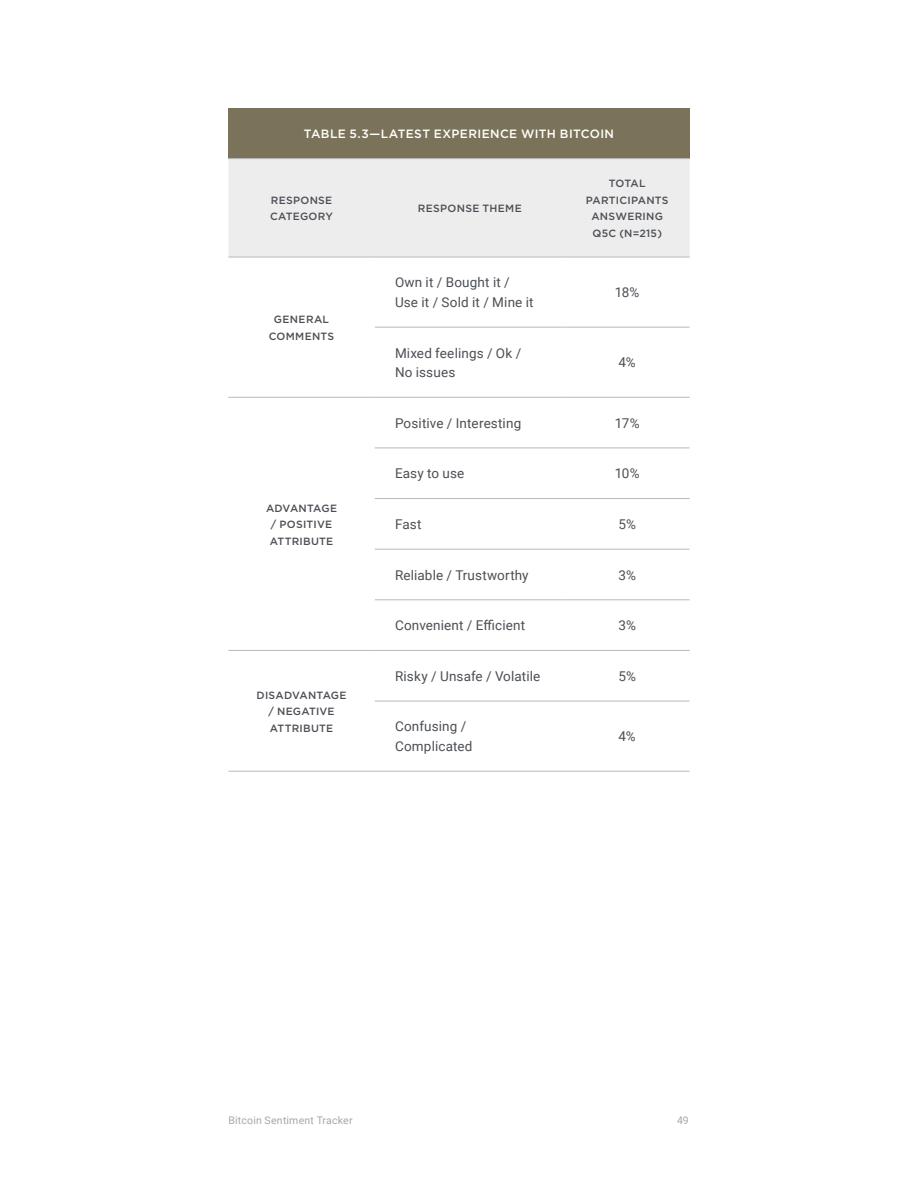
<style>
.page{position:relative;width:918px;height:1188px;background:#fff}
.page>*{position:absolute;margin:0;border:0;box-sizing:border-box;transform-origin:0 0}
.P___Body{font:13.5px/19.5px "Roboto";letter-spacing:.01em;color:#4b4f54}
.Table_Heading{font:500 12px "Gotham";letter-spacing:.03em;color:#fff}
.Table_Subheading{font:500 10.5px/16.5px "Gotham";letter-spacing:.025em;color:#4b4f54;text-align:center}
.t1{font:10.5px "Roboto";letter-spacing:.02em;color:#a5a7aa}
</style>
<div class="page">
<div style="left:228px;top:108px;width:462px;height:51px;background:#7b7359"></div>
<div style="left:228px;top:159px;width:462px;height:98px;background:#ededee"></div>
<hr style="left:375px;top:327px;width:190px;height:1px;background:#b7b9bb">
<hr style="left:565px;top:327px;width:125px;height:1px;background:#b7b9bb">
<hr style="left:228px;top:397px;width:147px;height:1px;background:#b7b9bb">
<hr style="left:375px;top:397px;width:190px;height:1px;background:#b7b9bb">
<hr style="left:565px;top:397px;width:125px;height:1px;background:#b7b9bb">
<hr style="left:375px;top:448px;width:190px;height:1px;background:#b7b9bb">
<hr style="left:565px;top:448px;width:125px;height:1px;background:#b7b9bb">
<hr style="left:375px;top:498px;width:190px;height:1px;background:#b7b9bb">
<hr style="left:565px;top:498px;width:125px;height:1px;background:#b7b9bb">
<hr style="left:375px;top:549px;width:190px;height:1px;background:#b7b9bb">
<hr style="left:565px;top:549px;width:125px;height:1px;background:#b7b9bb">
<hr style="left:375px;top:599px;width:190px;height:1px;background:#b7b9bb">
<hr style="left:565px;top:599px;width:125px;height:1px;background:#b7b9bb">
<hr style="left:228px;top:650px;width:147px;height:1px;background:#b7b9bb">
<hr style="left:375px;top:650px;width:190px;height:1px;background:#b7b9bb">
<hr style="left:565px;top:650px;width:125px;height:1px;background:#b7b9bb">
<hr style="left:375px;top:701px;width:190px;height:1px;background:#b7b9bb">
<hr style="left:565px;top:701px;width:125px;height:1px;background:#b7b9bb">
<hr style="left:228px;top:771px;width:147px;height:1px;background:#b7b9bb">
<hr style="left:375px;top:771px;width:190px;height:1px;background:#b7b9bb">
<hr style="left:565px;top:771px;width:125px;height:1px;background:#b7b9bb">
<hr style="left:228px;top:158px;width:147px;height:1px;background:#b7b9bb">
<hr style="left:375px;top:158px;width:190px;height:1px;background:#b7b9bb">
<hr style="left:565px;top:158px;width:125px;height:1px;background:#b7b9bb">
<hr style="left:228px;top:257px;width:147px;height:1px;background:#b7b9bb">
<hr style="left:375px;top:257px;width:190px;height:1px;background:#b7b9bb">
<hr style="left:565px;top:257px;width:125px;height:1px;background:#b7b9bb">
<p class="Table_Heading" style="left:304px;top:126px;width:312px">TABLE 5.3—LATEST EXPERIENCE WITH BITCOIN</p>
<p class="Table_Subheading" style="left:270px;top:192px;width:64px;text-align:left">RESPONSE<br>CATEGORY</p>
<p class="Table_Subheading" style="left:418px;top:200px;width:105px">RESPONSE THEME</p>
<p class="Table_Subheading" style="left:586px;top:175px;width:84px">TOTAL<br>PARTICIPANTS<br>ANSWERING<br>Q5C (N=215)</p>
<p class="Table_Subheading" style="left:269px;top:311px;width:67px">GENERAL<br>COMMENTS</p>
<p class="Table_Subheading" style="left:266px;top:499px;width:73px">ADVANTAGE / POSITIVE<br>ATTRIBUTE</p>
<p class="Table_Subheading" style="left:257px;top:686px;width:92px">DISADVANTAGE / NEGATIVE<br>ATTRIBUTE</p>
<p class="P___Body" style="left:395px;top:272px;width:140px">Own it / Bought it /<br>Use it / Sold it / Mine it</p>
<p class="P___Body" style="left:615px;top:282px;width:26px">18%</p>
<p class="P___Body" style="left:395px;top:342px;width:128px">Mixed feelings / Ok /<br>No issues</p>
<p class="P___Body" style="left:619px;top:352px;width:19px">4%</p>
<p class="P___Body" style="left:395px;top:413px;width:128px">Positive / Interesting</p>
<p class="P___Body" style="left:615px;top:413px;width:26px">17%</p>
<p class="P___Body" style="left:395px;top:463px;width:71px">Easy to use</p>
<p class="P___Body" style="left:615px;top:463px;width:26px">10%</p>
<p class="P___Body" style="left:395px;top:514px;width:28px">Fast</p>
<p class="P___Body" style="left:618px;top:514px;width:19px">5%</p>
<p class="P___Body" style="left:395px;top:565px;width:135px">Reliable / Trustworthy</p>
<p class="P___Body" style="left:618px;top:565px;width:19px">3%</p>
<p class="P___Body" style="left:395px;top:615px;width:132px">Convenient / Efficient</p>
<p class="P___Body" style="left:618px;top:615px;width:19px">3%</p>
<p class="P___Body" style="left:395px;top:666px;width:147px">Risky / Unsafe / Volatile</p>
<p class="P___Body" style="left:618px;top:666px;width:19px">5%</p>
<p class="P___Body" style="left:395px;top:716px;width:79px">Confusing /<br>Complicated</p>
<p class="P___Body" style="left:619px;top:726px;width:19px">4%</p>
<p class="t1" style="left:228px;top:1113px;width:126px">Bitcoin Sentiment Tracker</p>
<p class="t1" style="left:677px;top:1113px;width:13px">49</p>
</div>
